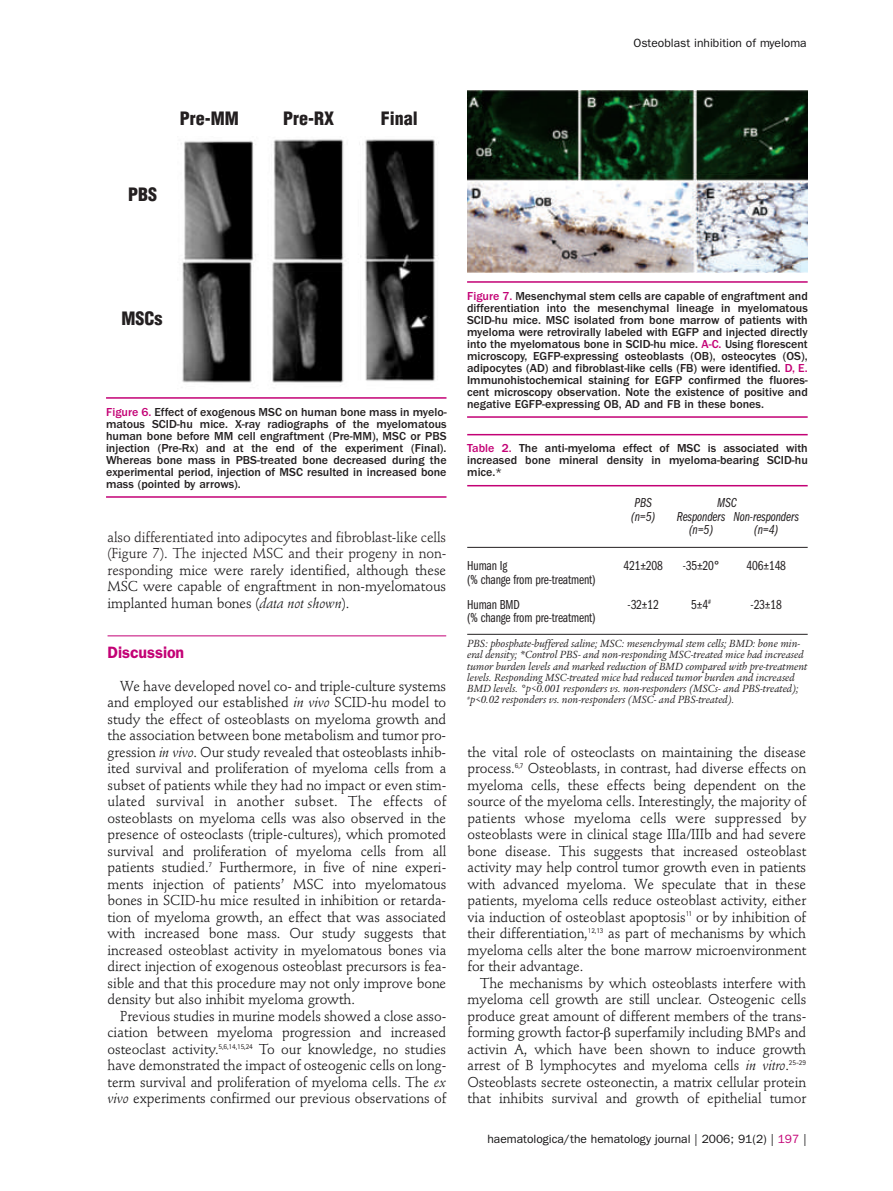
<style>
.page{position:relative;width:893px;height:1191px;background:#fff}
.page>*{position:absolute;margin:0;border:0;box-sizing:border-box;transform-origin:0 0}
.t1{font:900 condensed 18px "Helvetica";color:#231f20}
.t2{font:600 16.5px "Franklin Gothic";letter-spacing:-.005em;color:#c30175}
.t3{font:14.25px/16.5px "Stempel Schneidler";letter-spacing:-.005em;color:#141314;text-align:justify}
.t4{font:14.25px/16.5px "Stempel Schneidler";letter-spacing:-.005em;color:#231f20;text-align:justify}
.t5{font:13.5px/25.3px "Franklin Gothic Book Cmpr";letter-spacing:-.01em;color:#231f20}
.t6{font:13.5px/13.5px "Franklin Gothic Book Cmpr Ital";letter-spacing:-.01em;color:#231f20}
.t7{font:500 12px/12px "Franklin Gothic";color:#231f20;text-align:justify}
.t8{font:12px "Franklin Gothic";color:#141314}
.t9{font:italic 11.25px/11.2px "Legacy Serif";color:#231f20}
.s1{color:#c30175}
.s2{color:#141314}
.s3{font-style:italic;color:#141314}
.s4{font-style:italic}
</style>
<div class="page">
<hr style="left:108px;top:635px;width:338px;height:1px;background:#c30175">
<img style="left:181px;top:139px;width:258px;height:244px">
<hr style="left:106px;top:397px;width:340px;height:2px;background:#c30175">
<hr style="left:106px;top:496px;width:340px;height:2px;background:#c30175">
<svg style="left:467px;top:272px;width:341px;height:1px"></svg>
<img style="left:467px;top:90px;width:341px;height:182px">
<hr style="left:467px;top:281px;width:341px;height:2px;background:#c30175">
<hr style="left:467px;top:416px;width:341px;height:2px;background:#c30175">
<hr style="left:467px;top:434px;width:341px;height:1px;background:#c30175">
<hr style="left:467px;top:485px;width:341px;height:1px;background:#c30175">
<hr style="left:467px;top:547px;width:341px;height:1px;background:#231f20">
<hr style="left:467px;top:634px;width:341px;height:1px;background:#231f20">
<p class="t1" style="left:180px;top:111px;width:61px">Pre-MM</p>
<p class="t1" style="left:128px;top:187px;width:31px">PBS</p>
<p class="t1" style="left:283px;top:111px;width:53px">Pre-RX</p>
<p class="t1" style="left:381px;top:112px;width:39px">Final</p>
<p class="t8" style="left:633px;top:39px;width:175px">Osteoblast inhibition of myeloma</p>
<p class="t1" style="left:122px;top:312px;width:43px">MSCs</p>
<p class="t7" style="left:106px;top:407px;width:342px"><span class="s1">Figure 6.</span> Effect of exogenous MSC on human bone mass in myelo&shy;matous SCID-hu mice. X-ray radiographs of the myelomatous human bone before MM cell engraftment (Pre-MM), MSC or PBS injection (Pre-Rx) and at the end of the experiment (Final).<br>Whereas bone mass in PBS-treated bone decreased during the experimental period, injection of MSC resulted in increased bone mass (pointed by arrows).</p>
<p class="t4" style="left:108px;top:530px;width:340px">also differentiated into adipocytes and fibroblast-like cells (Figure 7). The injected MSC and their progeny in non&shy;respondin<span class="s2">g mice were rarely identified, although these MSC were capable of engraftment in non-myelomatous implanted human bones (</span><span class="s3">data not shown</span><span class="s2">).</span></p>
<p class="t2" style="left:108px;top:646px;width:78px">Discussion</p>
<p class="t3" style="left:108px;top:679px;width:340px;text-indent:13px">We have developed novel co- and triple-culture systems and employed our established <span class="s4">in vivo</span> SCID-hu model to study the effect of osteoblasts on myeloma growth and the association between bone metabolism and tumor pro&shy;gression <span class="s4">in vivo</span>. Our study revealed that osteoblasts inhib&shy;ited survival and proliferation of myeloma cells from a subset of patients while they had no impact or even stim&shy;ulated survival in another subset. The effects of osteoblasts on myeloma cells was also observed in the presence of osteoclasts (triple-cultures), which promoted survival and proliferation of myeloma cells from all patients studied.<sup>7</sup> Furthermore, in five of nine experi&shy;ments injection of patients’ MSC into myelomatous bones in SCID-hu mice resulted in inhibition or retarda&shy;tion of myeloma growth, an effect that was associated with increased bone mass. Our study suggests that increased osteoblast activity in myelomatous bones via direct injection of exogenous osteoblast precursors is fea&shy;sible and that this procedure may not only improve bone density but also inhibit myeloma growth.</p>
<p class="t3" style="left:108px;top:1009px;width:340px;text-indent:13px">Previous studies in murine models showed a close asso&shy;ciation between myeloma progression and increased osteoclast activity.<sup>5,6,14,15,24</sup> To our knowledge, no studies have demonstrated the impact of osteogenic cells on long&shy;term survival and proliferation of myeloma cells. The <span class="s4">ex vivo</span> experiments confirmed our previous observations of</p>
<p class="t7" style="left:467px;top:291px;width:342px"><span class="s1">Figure 7.</span> Mesenchymal stem cells are capable of engraftment and differentiation into the mesenchymal lineage in myelomatous SCID-hu mice. MSC isolated from bone marrow of patients with myeloma were retrovirally labeled with EGFP and injected directly into the myelomatous bone in SCID-hu mice. <span class="s1">A-C.</span> Using florescent microscopy, EGFP-expressing osteoblasts (OB), osteocytes (OS), adipocytes (AD) and fibroblast-like cells (FB) were identified. <span class="s1">D, E.<br></span>Immunohistochemical staining for EGFP confirmed the fluores&shy;cent microscopy observation. Note the existence of positive and negative EGFP-expressing OB, AD and FB in these bones.</p>
<p class="t7" style="left:467px;top:443px;width:342px"><span class="s1">Table 2.</span> The anti-myeloma effect of MSC is associated with increased bone mineral density in myeloma-bearing SCID-hu mice.*</p>
<p class="t6" style="left:634px;top:497px;width:19px">PBS</p>
<p class="t6" style="left:717px;top:497px;width:21px">MSC</p>
<p class="t6" style="left:631px;top:510px;width:26px">(n=5)</p>
<p class="t6" style="left:689px;top:510px;width:111px;text-indent:-12px">Responders Non-responders (n=5)</p>
<p class="t6" style="left:754px;top:524px;width:26px">(n=4)</p>
<p class="t5" style="left:467px;top:554px;width:42px">Human Ig</p>
<p class="t5" style="left:623px;top:554px;width:41px">421±208</p>
<p class="t5" style="left:683px;top:554px;width:38px">-35±20°</p>
<p class="t5" style="left:747px;top:554px;width:41px">406±148</p>
<p class="t5" style="left:467px;top:567px;width:130px">(% change from pre-treatment)<br>Human BMD</p>
<p class="t5" style="left:628px;top:593px;width:33px">-32±12</p>
<p class="t5" style="left:691px;top:593px;width:21px">5±4<sup>#</sup></p>
<p class="t5" style="left:751px;top:593px;width:33px">-23±18</p>
<p class="t5" style="left:467px;top:606px;width:130px">(% change from pre-treatment)</p>
<p class="t9" style="left:467px;top:639px;width:342px">PBS: phosphate-buffered saline; MSC: mesenchymal stem cells; BMD: bone min&shy;eral density; *Control PBS- and non-responding MSC-treated mice had increased tumor burden levels and marked reduction of BMD compared with pre-treatment levels. Responding MSC-treated mice had reduced tumor burden and increased BMD levels. °p&lt;0.001 responders vs. non-responders (MSCs- and PBS-treated); <sup>#</sup>p&lt;0.02 responders vs. non-responders (MSC- and PBS-treated).</p>
<p class="t3" style="left:467px;top:745px;width:340px">the vital role of osteoclasts on maintaining the disease process.<sup>6,7</sup> Osteoblasts, in contrast, had diverse effects on myeloma cells, these effects being dependent on the source of the myeloma cells. Interestingly, the majority of patients whose myeloma cells were suppressed by osteoblasts were in clinical stage IIIa/IIIb and had severe bone disease. This suggests that increased osteoblast activity may help control tumor growth even in patients with advanced myeloma. We speculate that in these patients, myeloma cells reduce osteoblast activity, either via induction of osteoblast apoptosis<sup>11</sup> or by inhibition of their differentiation,<sup>12,13</sup> as part of mechanisms by which myeloma cells alter the bone marrow microenvironment for their advantage.</p>
<p class="t3" style="left:467px;top:976px;width:340px;text-indent:13px">The mechanisms by which osteoblasts interfere with myeloma cell growth are still unclear. Osteogenic cells produce great amount of different members of the trans&shy;forming growth factor- superfamily including BMPs and activin A, which have been shown to induce growth arrest of B lymphocytes and myeloma cells <span class="s4">in vitro</span>.<sup>25-29<br></sup>Osteoblasts secrete osteonectin, a matrix cellular protein that inhibits survival and growth of epithelial tumor</p>
<p class="t8" style="left:487px;top:1134px;width:321px">haematologica/the hematology journal | 2006; 91(2) | <span class="s1">197</span> |</p>
</div>
